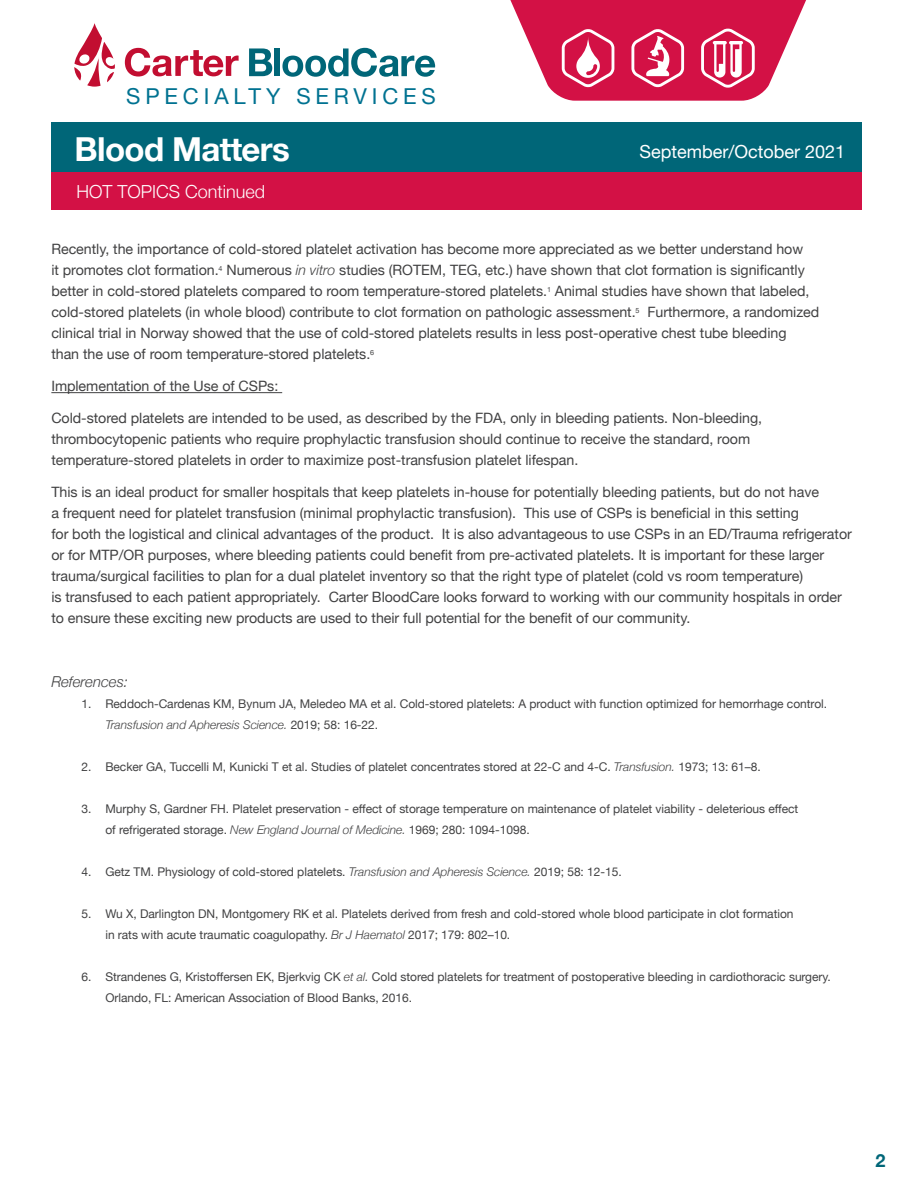
<style>
.page{position:relative;width:916px;height:1186px;background:#fff}
.page>*{position:absolute;margin:0;border:0;box-sizing:border-box;transform-origin:0 0}
.t1{font:700 33px "Helvetica Neue";letter-spacing:-.02em;color:#fff}
.t2{font:22.05px "Helvetica Neue";letter-spacing:.22em;color:#007291}
.t3{font:18px "Helvetica Neue";color:#fff}
.t4{font:300 18px "Helvetica Neue";color:#fff}
.t5{font:700 18px "Helvetica Neue";color:#006678}
.t6{font:italic 300 15px "Helvetica Neue";color:#414142}
.t7{font:14.25px/21px "Helvetica Neue";letter-spacing:-.005em;color:#414142}
.t8{font:12px/21px "Helvetica Neue";letter-spacing:-.005em;color:#414142}
.s1{font-weight:300;font-style:italic}
</style>
<div class="page">
<div style="left:51px;top:122px;width:810px;height:51px;background:#006678"></div>
<svg style="left:510px;top:0;width:296px;height:101px"></svg>
<svg style="left:74px;top:23px;width:41px;height:64px"></svg>
<svg style="left:125px;top:48px;width:114px;height:29px"></svg>
<svg style="left:249px;top:48px;width:23px;height:28px"></svg>
<div style="left:274px;top:48px;width:6px;height:28px;background:#006678"></div>
<svg style="left:282px;top:48px;width:153px;height:29px"></svg>
<hr style="left:51px;top:392px;width:231px;height:1px;background:#414142">
<div style="left:51px;top:172px;width:810px;height:38px;background:#d31145"></div>
<h2 class="t2" style="left:126px;top:83px;width:311px">SPECIALTY SERVICES</h2>
<h1 class="t1" style="left:75px;top:123px;width:217px">Blood Matters</h1>
<p class="t3" style="left:639px;top:138px;width:207px">September/October 2021</p>
<p class="t4" style="left:76px;top:177px;width:190px">HOT TOPICS Continued</p>
<p class="t7" style="left:51px;top:240px;width:769px">Recently, the importance of cold-stored platelet activation has become more appreciated as we better understand how<br>it promotes clot formation.<sup>4</sup> Numerous <span class="s1">in vitro</span> studies (ROTEM, TEG, etc.) have shown that clot formation is significantly better in cold-stored platelets compared to room temperature-stored platelets.<sup>1</sup> Animal studies have shown that labeled, cold-stored platelets (in whole blood) contribute to clot formation on pathologic assessment.<sup>5</sup> Furthermore, a randomized clinical trial in Norway showed that the use of cold-stored platelets results in less post-operative chest tube bleeding<br>than the use of room temperature-stored platelets.<sup>6</sup></p>
<p class="t7" style="left:51px;top:376px;width:228px">Implementation of the Use of CSPs:</p>
<p class="t7" style="left:51px;top:408px;width:712px">Cold-stored platelets are intended to be used, as described by the FDA, only in bleeding patients. Non-bleeding, thrombocytopenic patients who require prophylactic transfusion should continue to receive the standard, room temperature-stored platelets in order to maximize post-transfusion platelet lifespan.</p>
<p class="t7" style="left:51px;top:482px;width:802px">This is an ideal product for smaller hospitals that keep platelets in-house for potentially bleeding patients, but do not have<br>a frequent need for platelet transfusion (minimal prophylactic transfusion). This use of CSPs is beneficial in this setting<br>for both the logistical and clinical advantages of the product. It is also advantageous to use CSPs in an ED/Trauma refrigerator or for MTP/OR purposes, where bleeding patients could benefit from pre-activated platelets. It is important for these larger trauma/surgical facilities to plan for a dual platelet inventory so that the right type of platelet (cold vs room temperature)<br>is transfused to each patient appropriately. Carter BloodCare looks forward to working with our community hospitals in order to ensure these exciting new products are used to their full potential for the benefit of our community.</p>
<p class="t6" style="left:51px;top:669px;width:78px">References:</p>
<p class="t8" style="left:105px;top:693px;width:723px;text-indent:-24px">1. Reddoch-Cardenas KM, Bynum JA, Meledeo MA et al. Cold-stored platelets: A product with function optimized for hemorrhage control.<br><span class="s1">Transfusion and Apheresis Science.</span> 2019; 58: 16-22.</p>
<p class="t8" style="left:81px;top:756px;width:681px">2. Becker GA, Tuccelli M, Kunicki T et al. Studies of platelet concentrates stored at 22-C and 4-C. <span class="s1">Transfusion.</span> 1973; 13: 61–8.</p>
<p class="t8" style="left:105px;top:798px;width:694px;text-indent:-24px">3. Murphy S, Gardner FH. Platelet preservation - effect of storage temperature on maintenance of platelet viability - deleterious effect of refrigerated storage. <span class="s1">New England Journal of Medicine.</span> 1969; 280: 1094-1098.</p>
<p class="t8" style="left:81px;top:861px;width:542px">4. Getz TM. Physiology of cold-stored platelets. <span class="s1">Transfusion and Apheresis Science.</span> 2019; 58: 12-15.</p>
<p class="t8" style="left:105px;top:903px;width:690px;text-indent:-24px">5. Wu X, Darlington DN, Montgomery RK et al. Platelets derived from fresh and cold-stored whole blood participate in clot formation in rats with acute traumatic coagulopathy. <span class="s1">Br J Haematol</span> 2017; 179: 802–10.</p>
<p class="t8" style="left:105px;top:966px;width:727px;text-indent:-24px">6. Strandenes G, Kristoffersen EK, Bjerkvig CK <span class="s1">et al.</span> Cold stored platelets for treatment of postoperative bleeding in cardiothoracic surgery.<br>Orlando, FL: American Association of Blood Banks, 2016.</p>
<p class="t5" style="left:875px;top:1146px;width:12px">2</p>
</div>
